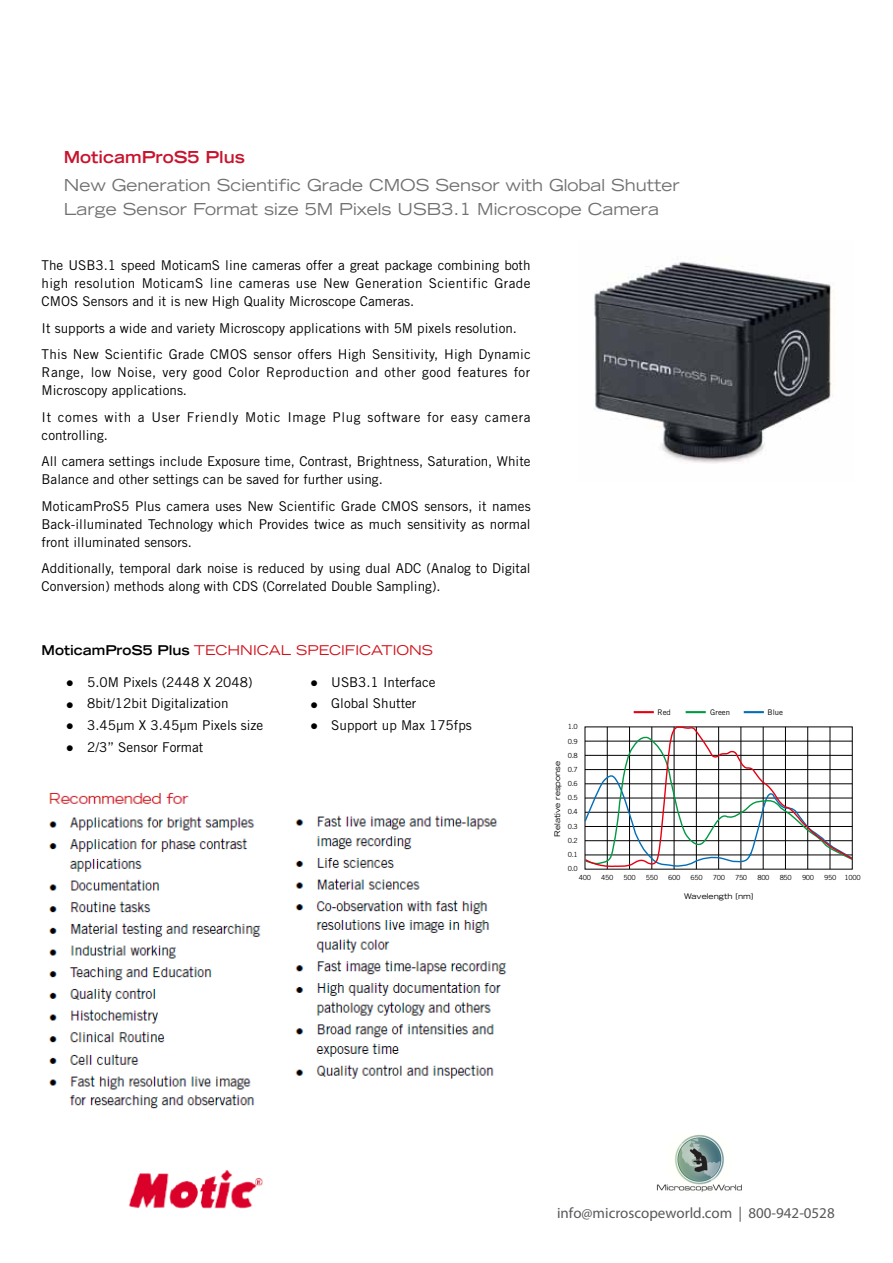
<style>
.page{position:relative;width:893px;height:1263px;background:#fff}
.page>*{position:absolute;margin:0;border:0;box-sizing:border-box;transform-origin:0 0}
.t1{font:expanded 16.5px/24px "Trade Gothic LT Std";color:#727171}
.t2{font:700 expanded 16.5px "Trade Gothic LT Std";color:#c8142e}
.t3{font:15px "Myriad Pro";color:#58595b}
.t4{font:13.5px/18px "Trade Gothic LT Std";color:#000}
.t5{font:13.5px/18px "Trade Gothic LT Std";letter-spacing:.03em;color:#000}
.t6{font:13.5px/18px "Trade Gothic LT Std";letter-spacing:.045em;color:#000}
.t7{font:expanded 13.5px "Trade Gothic LT Std";color:#d0121b}
.t8{font:expanded 7.8px "Trade Gothic LT Std";color:#000}
.t9{font:7.8px "Trade Gothic LT Std";color:#000}
.t10{font:7.05px/14.2px "Trade Gothic LT Std";letter-spacing:-.05em;color:#000}
.s1{font-weight:700;color:#000}
.s2{font-family:"Arial"}
</style>
<div class="page">
<img style="left:594px;top:261px;width:241px;height:203px">
<hr style="left:607px;top:727px;width:1px;height:142px;background:#000">
<hr style="left:629px;top:727px;width:1px;height:142px;background:#000">
<hr style="left:651px;top:727px;width:1px;height:142px;background:#000">
<hr style="left:674px;top:727px;width:1px;height:142px;background:#000">
<hr style="left:696px;top:727px;width:1px;height:142px;background:#000">
<hr style="left:718px;top:727px;width:1px;height:142px;background:#000">
<hr style="left:740px;top:727px;width:1px;height:142px;background:#000">
<hr style="left:763px;top:727px;width:1px;height:142px;background:#000">
<hr style="left:785px;top:727px;width:1px;height:142px;background:#000">
<hr style="left:807px;top:727px;width:1px;height:142px;background:#000">
<hr style="left:830px;top:727px;width:1px;height:142px;background:#000">
<svg style="left:584px;top:726px;width:269px;height:141px"></svg>
<hr style="left:634px;top:711px;width:20px;height:2px;background:#e60012">
<hr style="left:686px;top:711px;width:20px;height:2px;background:#094">
<hr style="left:744px;top:711px;width:20px;height:2px;background:#036eb8">
<img style="left:128px;top:1170px;width:135px;height:39px">
<img style="left:656px;top:1134px;width:86px;height:58px">
<img style="left:49px;top:792px;width:458px;height:317px">
<p class="t2" style="left:64px;top:146px;width:182px">MoticamProS5 Plus</p>
<p class="t1" style="left:64px;top:172px;width:618px">New Generation Scientific Grade CMOS Sensor with Global Shutter<br>Large Sensor Format size 5M Pixels USB3.1 Microscope Camera</p>
<p class="t4" style="left:42px;top:256px;width:490px;text-align:justify">The USB3.1 speed MoticamS line cameras offer a great package combining both high resolution MoticamS line cameras use New Generation Scientific Grade CMOS Sensors and it is new High Quality Microscope Cameras.</p>
<p class="t4" style="left:42px;top:314px;width:491px;line-height:26.5px">It supports a wide and variety Microscopy applications with 5M pixels resolution.<br>This New Scientific Grade CMOS sensor offers High Sensitivity, High Dynamic</p>
<p class="t5" style="left:42px;top:363px;width:490px">Range, low Noise, very good Color Reproduction and other good features for<br>Microscopy applications.</p>
<p class="t6" style="left:42px;top:408px;width:491px">It comes with a User Friendly Motic Image Plug software for easy camera controlling.</p>
<p class="t4" style="left:42px;top:452px;width:490px">All camera settings include Exposure time, Contrast, Brightness, Saturation, White<br>Balance and other settings can be saved for further using.</p>
<p class="t4" style="left:42px;top:497px;width:491px;text-align:justify">MoticamProS5 Plus camera uses New Scientific Grade CMOS sensors, it names Back-illuminated Technology which Provides twice as much sensitivity as normal front illuminated sensors.</p>
<p class="t4" style="left:42px;top:559px;width:490px">Additionally, temporal dark noise is reduced by using dual ADC (Analog to Digital<br>Conversion) methods along with CDS (Correlated Double Sampling).</p>
<p class="t7" style="left:42px;top:641px;width:393px"><span class="s1">MoticamProS5 Plus</span> TECHNICAL SPECIFICATIONS</p>
<p class="t4" style="left:66px;top:673px;width:188px"><span class="s2">●</span> 5.0M Pixels (2448 X 2048)</p>
<p class="t4" style="left:66px;top:694px;width:164px"><span class="s2">●</span> 8bit/12bit Digitalization</p>
<p class="t4" style="left:66px;top:716px;width:199px"><span class="s2">●</span> 3.45μm X 3.45μm Pixels size</p>
<p class="t4" style="left:66px;top:738px;width:139px"><span class="s2">●</span> 2/3” Sensor Format</p>
<p class="t4" style="left:310px;top:673px;width:127px"><span class="s2">●</span> USB3.1 Interface</p>
<p class="t4" style="left:310px;top:694px;width:108px"><span class="s2">●</span> Global Shutter</p>
<p class="t4" style="left:310px;top:716px;width:163px"><span class="s2">●</span> Support up Max 175fps</p>
<p class="t10" style="left:568px;top:719px;width:12px">1.0</p>
<p class="t10" style="left:568px;top:734px;width:12px">0.9</p>
<p class="t10" style="left:568px;top:748px;width:12px">0.8</p>
<p class="t8" style="left:552px;top:837px;width:78px;rotate:-90deg">Relative response</p>
<p class="t10" style="left:568px;top:762px;width:12px">0.7</p>
<p class="t10" style="left:568px;top:776px;width:12px">0.6</p>
<p class="t10" style="left:568px;top:790px;width:12px">0.5</p>
<p class="t10" style="left:568px;top:805px;width:12px">0.4</p>
<p class="t10" style="left:568px;top:819px;width:12px">0.3</p>
<p class="t10" style="left:568px;top:833px;width:12px">0.2</p>
<p class="t10" style="left:568px;top:847px;width:12px">0.1<br>0.0</p>
<p class="t9" style="left:658px;top:708px;width:15px">Red</p>
<p class="t9" style="left:710px;top:708px;width:21px">Green</p>
<p class="t9" style="left:767px;top:708px;width:17px">Blue</p>
<p class="t10" style="left:579px;top:870px;width:14px">400</p>
<p class="t10" style="left:601px;top:870px;width:14px">450</p>
<p class="t10" style="left:624px;top:870px;width:14px">500</p>
<p class="t10" style="left:646px;top:870px;width:14px">550</p>
<p class="t10" style="left:668px;top:870px;width:14px">600</p>
<p class="t10" style="left:690px;top:870px;width:14px">650</p>
<p class="t10" style="left:713px;top:870px;width:14px">700</p>
<p class="t10" style="left:735px;top:870px;width:14px">750</p>
<p class="t10" style="left:757px;top:870px;width:14px">800</p>
<p class="t10" style="left:780px;top:870px;width:14px">850</p>
<p class="t10" style="left:802px;top:870px;width:14px">900</p>
<p class="t10" style="left:824px;top:870px;width:38px">950 1000</p>
<p class="t8" style="left:684px;top:891px;width:71px">Wavelength [nm]</p>
<p class="t3" style="left:557px;top:1204px;width:279px">info@microscopeworld.com | 800-942-0528</p>
</div>
